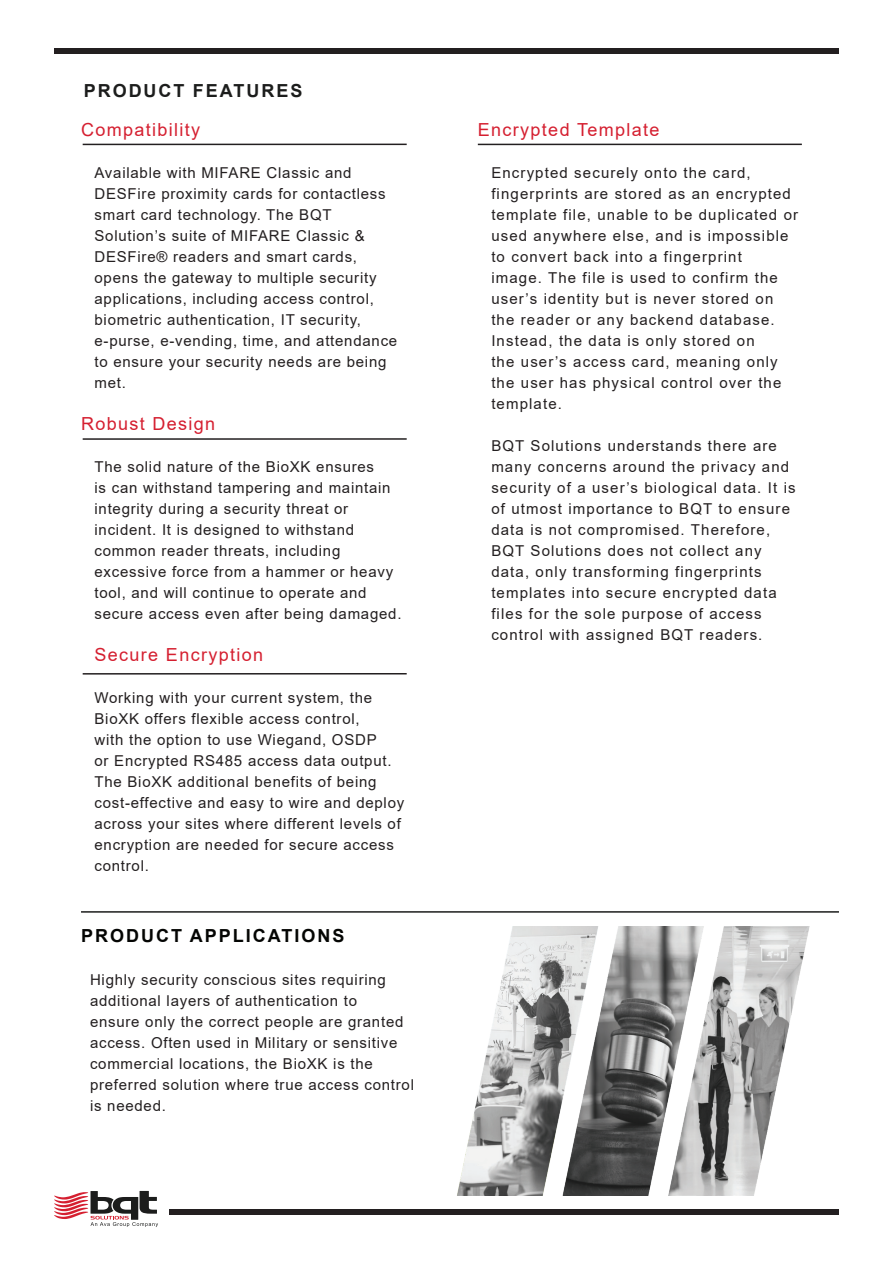
<style>
.page{position:relative;width:893px;height:1263px;background:#fff}
.page>*{position:absolute;margin:0;border:0;box-sizing:border-box;transform-origin:0 0}
.t1{font:18px "Arial";letter-spacing:.075em;color:#d51f30}
.t2{font:700 18px "Arial";letter-spacing:.11em;color:#040503}
.t3{font:700 18px "Arial";letter-spacing:.11em;color:#1c1d1c}
.t4{font:15px/21px "Arial";letter-spacing:.05em;color:#231f20}
.t5{font:15px/21px "Arial";letter-spacing:.075em;color:#231f20}
</style>
<div class="page">
<div style="left:169px;top:1209px;width:670px;height:6px;background:#231f20"></div>
<svg style="left:54px;top:1191px;width:104px;height:36px"></svg>
<div style="left:54px;top:48px;width:785px;height:6px;background:#231f20"></div>
<hr style="left:83px;top:144px;width:324px;height:1px;background:#231f20">
<hr style="left:83px;top:438px;width:324px;height:2px;background:#231f20">
<hr style="left:83px;top:673px;width:324px;height:1px;background:#231f20">
<hr style="left:478px;top:144px;width:324px;height:1px;background:#231f20">
<hr style="left:81px;top:911px;width:758px;height:2px;background:#1c1d1c">
<img style="left:457px;top:926px;width:353px;height:269px">
<p class="t3" style="left:84px;top:78px;width:220px">PRODUCT FEATURES</p>
<p class="t1" style="left:81px;top:117px;width:121px">Compatibility</p>
<p class="t4" style="left:94px;top:162px;width:304px">Available with MIFARE Classic and DESFire proximity cards for contactless smart card technology. The BQT Solution’s suite of MIFARE Classic &amp; DESFire® readers and smart cards, opens the gateway to multiple security applications, including access control, biometric authentication, IT security, e-purse, e-vending, time, and attendance to ensure your security needs are being met.</p>
<p class="t1" style="left:81px;top:411px;width:136px">Robust Design</p>
<p class="t4" style="left:94px;top:456px;width:308px">The solid nature of the BioXK ensures<br>is can withstand tampering and maintain integrity during a security threat or incident. It is designed to withstand common reader threats, including excessive force from a hammer or heavy tool, and will continue to operate and secure access even after being damaged.</p>
<p class="t1" style="left:94px;top:642px;width:170px">Secure Encryption</p>
<p class="t4" style="left:94px;top:687px;width:311px">Working with your current system, the BioXK offers flexible access control,<br>with the option to use Wiegand, OSDP<br>or Encrypted RS485 access data output.<br>The BioXK additional benefits of being cost-effective and easy to wire and deploy across your sites where different levels of encryption are needed for secure access control.</p>
<p class="t2" style="left:81px;top:923px;width:264px">PRODUCT APPLICATIONS</p>
<p class="t4" style="left:90px;top:969px;width:326px">Highly security conscious sites requiring additional layers of authentication to<br>ensure only the correct people are granted access. Often used in Military or sensitive commercial locations, the BioXK is the preferred solution where true access control is needed.</p>
<p class="t1" style="left:478px;top:117px;width:183px">Encrypted Template</p>
<p class="t5" style="left:491px;top:162px;width:308px">Encrypted securely onto the card, fingerprints are stored as an encrypted template file, unable to be duplicated or used anywhere else, and is impossible to convert back into a fingerprint<br>image. The file is used to confirm the user’s identity but is never stored on the reader or any backend database.<br>Instead, the data is only stored on<br>the user’s access card, meaning only the user has physical control over the template.</p>
<p class="t5" style="left:491px;top:435px;width:306px">BQT Solutions understands there are many concerns around the privacy and security of a user’s biological data. It is of utmost importance to BQT to ensure data is not compromised. Therefore, BQT Solutions does not collect any data, only transforming fingerprints templates into secure encrypted data files for the sole purpose of access control with assigned BQT readers.</p>
</div>
